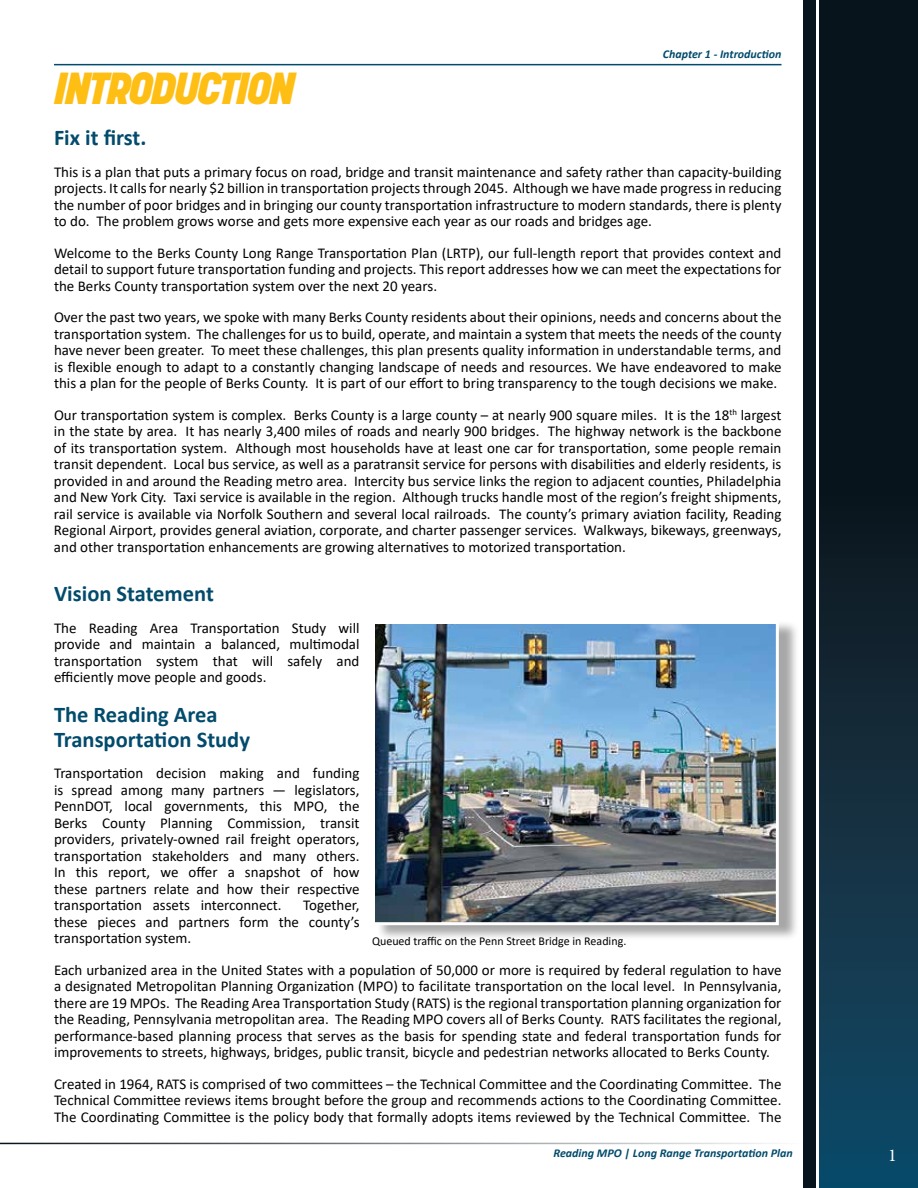
<style>
.page{position:relative;width:918px;height:1188px;background:#fff}
.page>*{position:absolute;margin:0;border:0;box-sizing:border-box;transform-origin:0 0}
.t1{font:italic 800 44.4px "Korolev";letter-spacing:-.06em;color:#febe14}
.t2{font:700 22.5px/24.8px "Calibri";color:#024b6c}
.t3{font:18px "Minion Pro";color:#fff}
.t4{font:15px/16.5px "Calibri";color:#000;text-align:justify}
.t5{font:italic 700 12px "Calibri";color:#024b6c}
.t6{font:12px "Calibri";color:#000}
</style>
<div class="page">
<div style="left:804px;top:0;width:12px;height:1188px;background:#08141d"></div>
<svg style="left:819px;top:0;width:99px;height:1188px;background:#0d2432"></svg>
<hr style="left:0;top:1143px;width:802px;height:1px;background:#08141d">
<hr style="left:54px;top:64px;width:728px;height:1px;background:#024b6c">
<div style="left:376px;top:621px;width:424px;height:320px;background:#000;opacity:.35"></div>
<img style="left:376px;top:625px;width:399px;height:296px">
<div style="left:372px;top:621px;width:407px;height:304px;border:3px solid #fff"></div>
<p class="t5" style="left:663px;top:45px;width:120px">Chapter 1 - Introduction</p>
<h1 class="t1" style="left:54px;top:61px;width:243px">INTRODUCTION</h1>
<h2 class="t2" style="left:54px;top:125px;width:94px">Fix it first.</h2>
<p class="t4" style="left:54px;top:163px;width:729px">This is a plan that puts a primary focus on road, bridge and transit maintenance and safety rather than capacity-building projects. It calls for nearly $2 billion in transportation projects through 2045. Although we have made progress in reducing the number of poor bridges and in bringing our county transportation infrastructure to modern standards, there is plenty to do. The problem grows worse and gets more expensive each year as our roads and bridges age.</p>
<p class="t4" style="left:54px;top:244px;width:729px">Welcome to the Berks County Long Range Transportation Plan (LRTP), our full-length report that provides context and detail to support future transportation funding and projects. This report addresses how we can meet the expectations for the Berks County transportation system over the next 20 years.</p>
<p class="t4" style="left:54px;top:309px;width:729px">Over the past two years, we spoke with many Berks County residents about their opinions, needs and concerns about the transportation system. The challenges for us to build, operate, and maintain a system that meets the needs of the county have never been greater. To meet these challenges, this plan presents quality information in understandable terms, and is flexible enough to adapt to a constantly changing landscape of needs and resources. We have endeavored to make this a plan for the people of Berks County. It is part of our effort to bring transparency to the tough decisions we make.</p>
<p class="t4" style="left:54px;top:406px;width:729px">Our transportation system is complex. Berks County is a large county – at nearly 900 square miles. It is the 18<sup>th</sup> largest in the state by area. It has nearly 3,400 miles of roads and nearly 900 bridges. The highway network is the backbone of its transportation system. Although most households have at least one car for transportation, some people remain transit dependent. Local bus service, as well as a paratransit service for persons with disabilities and elderly residents, is provided in and around the Reading metro area. Intercity bus service links the region to adjacent counties, Philadelphia and New York City. Taxi service is available in the region. Although trucks handle most of the region’s freight shipments, rail service is available via Norfolk Southern and several local railroads. The county’s primary aviation facility, Reading Regional Airport, provides general aviation, corporate, and charter passenger services. Walkways, bikeways, greenways, and other transportation enhancements are growing alternatives to motorized transportation.</p>
<h2 class="t2" style="left:54px;top:581px;width:161px">Vision Statement</h2>
<p class="t4" style="left:54px;top:619px;width:307px">The Reading Area Transportation Study will provide and maintain a balanced, multimodal transportation system that will safely and efficiently move people and goods.</p>
<h2 class="t2" style="left:54px;top:702px;width:198px">The Reading Area<br>Transportation Study</h2>
<p class="t4" style="left:54px;top:765px;width:307px">Transportation decision making and funding is spread among many partners — legislators, PennDOT, local governments, this MPO, the Berks County Planning Commission, transit providers, privately-owned rail freight operators, transportation stakeholders and many others.<br>In this report, we offer a snapshot of how these partners relate and how their respective transportation assets interconnect.</p>
<p class="t4" style="left:54px;top:897px;width:307px;text-indent:249px">Together, these pieces and partners form the county’s transportation system.</p>
<p class="t4" style="left:54px;top:961px;width:729px">Each urbanized area in the United States with a population of 50,000 or more is required by federal regulation to have a designated Metropolitan Planning Organization (MPO) to facilitate transportation on the local level. In Pennsylvania, there are 19 MPOs. The Reading Area Transportation Study (RATS) is the regional transportation planning organization for the Reading, Pennsylvania metropolitan area. The Reading MPO covers all of Berks County. RATS facilitates the regional, performance-based planning process that serves as the basis for spending state and federal transportation funds for improvements to streets, highways, bridges, public transit, bicycle and pedestrian networks allocated to Berks County.</p>
<p class="t4" style="left:54px;top:1075px;width:729px">Created in 1964, RATS is comprised of two committees – the Technical Committee and the Coordinating Committee. The Technical Committee reviews items brought before the group and recommends actions to the Coordinating Committee.<br>The Coordinating Committee is the policy body that formally adopts items reviewed by the Technical Committee. The</p>
<p class="t6" style="left:372px;top:933px;width:256px">Queued traffic on the Penn Street Bridge in Reading.</p>
<p class="t5" style="left:554px;top:1144px;width:241px">Reading MPO | Long Range Transportation Plan</p>
<p class="t3" style="left:888px;top:1143px;width:10px">1</p>
</div>
